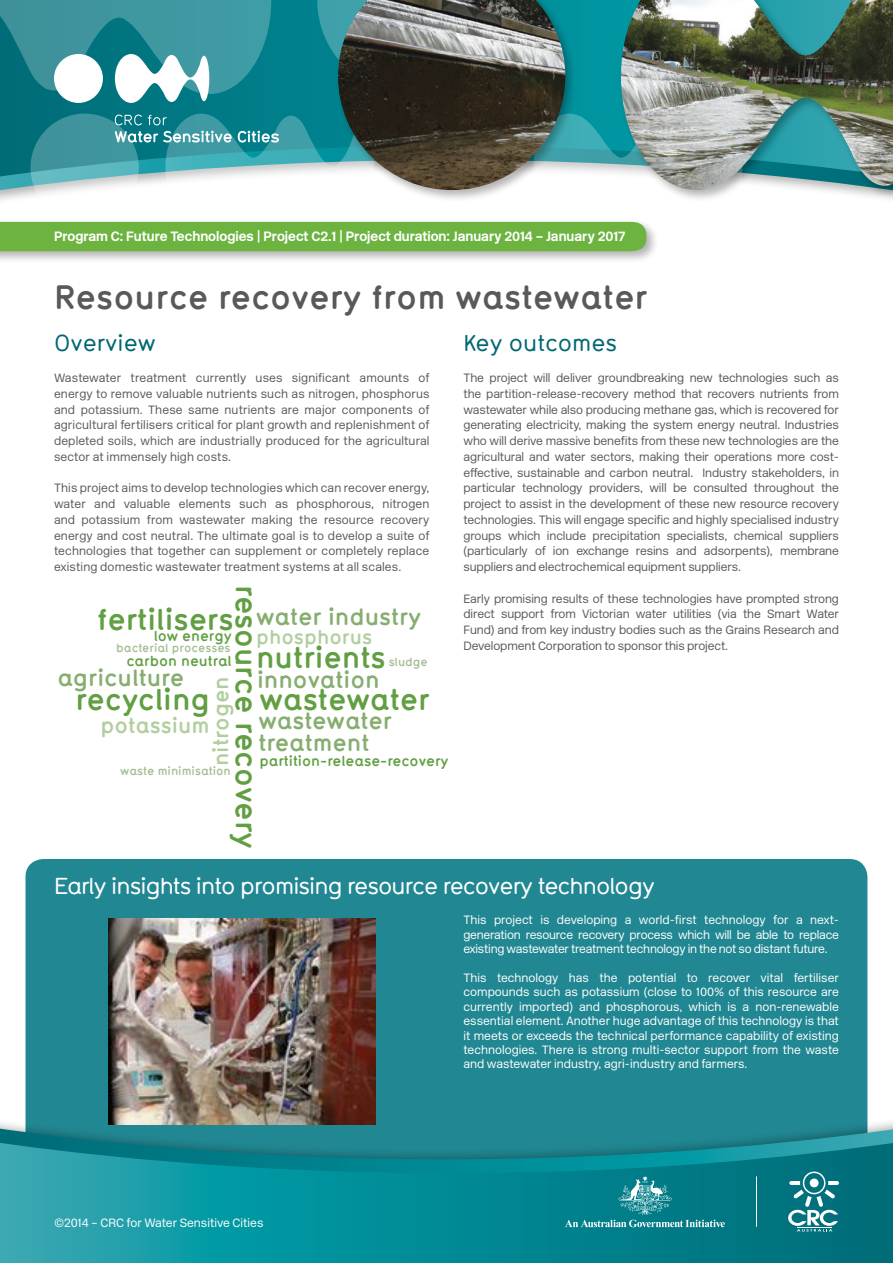
<style>
.page{position:relative;width:893px;height:1263px;background:#fff}
.page>*{position:absolute;margin:0;border:0;box-sizing:border-box;transform-origin:0 0}
.t1{font:700 33px "Typ 1451";letter-spacing:.005em;color:#58595b}
.t2{font:700 29.55px "Typ 1451";color:#619f42}
.t3{font:700 23.1px/21.1px "Typ 1451";color:#86ae70}
.t4{font:500 22.5px "Typ 1451";letter-spacing:-.04em;color:#fff}
.t5{font:500 22.5px "Typ 1451";color:#006772}
.t6{font:700 21.3px "Typ 1451";color:#b2ce9e}
.t7{font:700 19.65px "Typ 1451";color:#b2ce9e}
.t8{font:700 14.25px "Typ 1451";color:#619f42}
.t9{font:700 13.5px "New Rail Alphabet";color:#fff}
.t10{font:300 12px/15.8px "New Rail Alphabet";letter-spacing:-.01em;color:#58595b;text-align:justify}
.t11{font:300 12px/14.4px "New Rail Alphabet";letter-spacing:-.015em;color:#fff;text-align:justify}
.t12{font:700 11.55px "Typ 1451";color:#a6bf95}
</style>
<div class="page">
<div style="left:26px;top:859px;width:841px;height:373px;background:#218792;border-radius:18px"></div>
<div style="left:0;top:1106px;width:893px;height:157px;background:#000;opacity:.3"></div>
<svg style="left:0;top:1117px;width:893px;height:14px"></svg>
<svg style="left:0;top:1131px;width:893px;height:132px;background:#0d8a95"></svg>
<svg style="left:0;top:94px;width:334px;height:20px;background:#007783"></svg>
<svg style="left:0;top:0;width:334px;height:94px;background:#268b95"></svg>
<div style="left:334px;top:0;width:559px;height:202px;background:#000;opacity:.3"></div>
<img style="left:338px;top:0;width:555px;height:190px">
<svg style="left:54px;top:54px;width:155px;height:49px"></svg>
<div style="left:0;top:218px;width:659px;height:46px;background:#000;opacity:.3"></div>
<svg style="left:0;top:114px;width:742px;height:137px"></svg>
<svg style="left:788px;top:1171px;width:51px;height:60px;background:#44979f"></svg>
<svg style="left:565px;top:1176px;width:160px;height:51px;background:#1b8a94"></svg>
<hr style="left:756px;top:1176px;width:1px;height:51px;background:#fff">
<img style="left:108px;top:918px;width:267px;height:207px">
<p class="t9" style="left:54px;top:227px;width:573px">Program C: Future Technologies | Project C2.1 | Project duration: January 2014 – January 2017</p>
<h1 class="t1" style="left:54px;top:274px;width:595px">Resource recovery from wastewater</h1>
<h3 class="t5" style="left:54px;top:327px;width:103px">Overview</h3>
<p class="t10" style="left:54px;top:370px;width:377px">Wastewater treatment currently uses significant amounts of energy to remove valuable nutrients such as nitrogen, phosphorus and potassium. These same nutrients are major components of agricultural fertilisers critical for plant growth and replenishment of depleted soils, which are industrially produced for the agricultural sector at immensely high costs.</p>
<p class="t10" style="left:54px;top:480px;width:377px">This project aims to develop technologies which can recover energy, water and valuable elements such as phosphorous, nitrogen and potassium from wastewater making the resource recovery energy and cost neutral. The ultimate goal is to develop a suite of technologies that together can supplement or completely replace existing domestic wastewater treatment systems at all scales.</p>
<h2 class="t2" style="left:267px;top:585px;width:266px;rotate:90deg">resource recovery</h2>
<h2 class="t2" style="left:97px;top:599px;width:138px">fertilisers</h2>
<h3 class="t3" style="left:256px;top:606px;width:167px">water industry</h3>
<h3 class="t7" style="left:256px;top:623px;width:118px">phosphorus</h3>
<p class="t8" style="left:154px;top:626px;width:80px">low energy</p>
<p class="t12" style="left:116px;top:640px;width:116px">bacterial processes</p>
<h2 class="t2" style="left:256px;top:637px;width:131px">nutrients</h2>
<p class="t8" style="left:126px;top:651px;width:107px">carbon neutral</p>
<p class="t12" style="left:389px;top:653px;width:41px">sludge</p>
<h3 class="t3" style="left:57px;top:666px;width:128px">agriculture</h3>
<h3 class="t3" style="left:257px;top:669px;width:124px">innovation</h3>
<h3 class="t6" style="left:206px;top:766px;width:91px;rotate:-90deg">nitrogen</h3>
<h2 class="t2" style="left:76px;top:679px;width:136px">recycling</h2>
<h2 class="t2" style="left:259px;top:679px;width:172px">wastewater</h2>
<h3 class="t3" style="left:258px;top:709px;width:135px">wastewater treatment</h3>
<h3 class="t6" style="left:100px;top:710px;width:111px">potassium</h3>
<p class="t8" style="left:259px;top:751px;width:191px">partition-release-recovery</p>
<p class="t12" style="left:120px;top:763px;width:112px">waste minimisation</p>
<h3 class="t5" style="left:463px;top:327px;width:155px">Key outcomes</h3>
<p class="t10" style="left:463px;top:370px;width:377px">The project will deliver groundbreaking new technologies such as the partition-release-recovery method that recovers nutrients from wastewater while also producing methane gas, which is recovered for generating electricity, making the system energy neutral. Industries who will derive massive benefits from these new technologies are the agricultural and water sectors, making their operations more cost&shy;effective, sustainable and carbon neutral. Industry stakeholders, in particular technology providers, will be consulted throughout the project to assist in the development of these new resource recovery technologies. This will engage specific and highly specialised industry groups which include precipitation specialists, chemical suppliers (particularly of ion exchange resins and adsorpents), membrane suppliers and electrochemical equipment suppliers.</p>
<p class="t10" style="left:463px;top:590px;width:377px">Early promising results of these technologies have prompted strong direct support from Victorian water utilities (via the Smart Water Fund) and from key industry bodies such as the Grains Research and Development Corporation to sponsor this project.</p>
<h3 class="t4" style="left:54px;top:870px;width:602px">Early insights into promising resource recovery technology</h3>
<p class="t11" style="left:54px;top:1215px;width:211px">©2014 – CRC for Water Sensitive Cities</p>
<p class="t11" style="left:463px;top:913px;width:377px">This project is developing a world-first technology for a next&shy;generation resource recovery process which will be able to replace existing wastewater treatment technology in the not so distant future.</p>
<p class="t11" style="left:463px;top:970px;width:377px">This technology has the potential to recover vital fertiliser compounds such as potassium (close to 100% of this resource are currently imported) and phosphorous, which is a non-renewable essential element. Another huge advantage of this technology is that it meets or exceeds the technical performance capability of existing technologies. There is strong multi-sector support from the waste and wastewater industry, agri-industry and farmers.</p>
</div>
